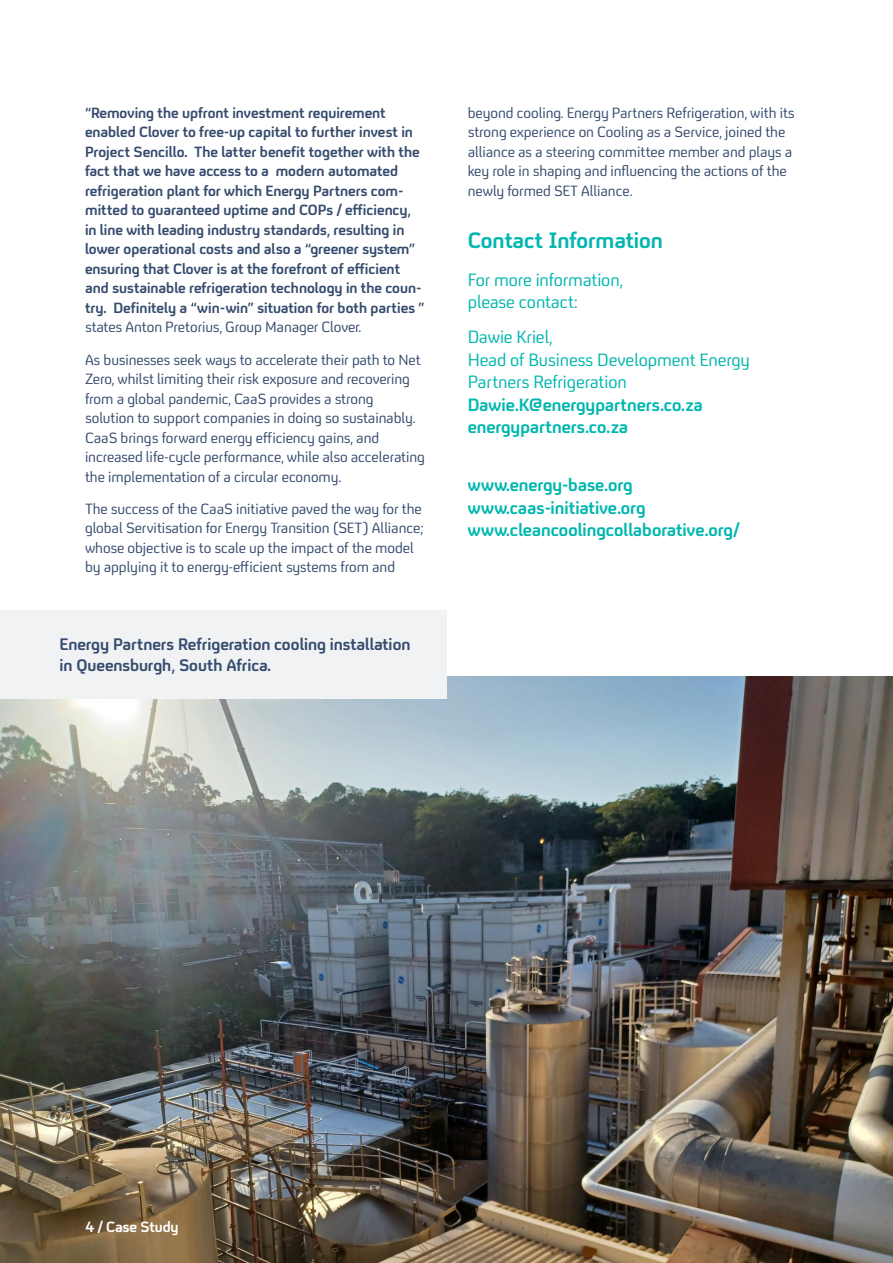
<style>
.page{position:relative;width:893px;height:1263px;background:#fff}
.page>*{position:absolute;margin:0;border:0;box-sizing:border-box;transform-origin:0 0}
.H2___Headline{font:22.5px "FS Untitled Bold 700";letter-spacing:-.005em;color:#00b7af}
.C2___Copy_12pt{font:18px/22.5px "FS Untitled Regular 400";letter-spacing:-.01em;color:#00b7af}
.C2___Copy_12pt-2{font:18px/22.5px "FS Untitled Bold 700";letter-spacing:-.005em;color:#00b7af}
.C4___Picture_caption{font:16.8px/20.7px "FS Untitled Bold 700";letter-spacing:-.005em;color:#364c6e}
.C1___Copy_10pt__Mast{font:15px/19.5px "FS Untitled Regular 400";letter-spacing:-.005em;color:#364c6e}
.C1___Copy_10pt__Mast-2{font:15px/19.5px "FS Untitled Bold 700";letter-spacing:-.005em;color:#364c6e}
.C1___Copy_10pt__Mast-3{font:15px "FS Untitled Bold 700";letter-spacing:-.02em;color:#fff}
.s1{font-family:"FS Untitled Regular 400"}
.s2{font-family:"FS Untitled Bold 700"}
</style>
<div class="page">
<img style="left:0;top:677px;width:893px;height:586px">
<div style="left:0;top:610px;width:446px;height:88px;background:#f1f2f4"></div>
<p class="C1___Copy_10pt__Mast-2" style="left:85px;top:103px;width:341px">“Removing the upfront investment requirement enabled Clover to free-up capital to further invest in Project Sencillo. The latter benefit together with the fact that we have access to a modern automated refrigeration plant for which Energy Partners com&shy;mitted to guaranteed uptime and COPs / efficiency, in line with leading industry standards, resulting in lower operational costs and also a “greener system” ensuring that Clover is at the forefront of efficient and sustainable refrigeration technology in the coun&shy;try. Definitely a “win-win” situation for both parties ” <span class="s1">states Anton Pretorius, Group Manager Clover.</span></p>
<p class="C1___Copy_10pt__Mast" style="left:85px;top:350px;width:341px">As businesses seek ways to accelerate their path to Net Zero, whilst limiting their risk exposure and recovering from a global pandemic, CaaS provides a strong solution to support companies in doing so sustainably.<br>CaaS brings forward energy efficiency gains, and increased life-cycle performance, while also accelerating the implementation of a circular economy.</p>
<p class="C1___Copy_10pt__Mast" style="left:85px;top:499px;width:340px">The success of the CaaS initiative paved the way for the global Servitisation for Energy Transition (SET) Alliance; whose objective is to scale up the impact of the model by applying it to energy-efficient systems from and</p>
<p class="C4___Picture_caption" style="left:60px;top:634px;width:352px">Energy Partners Refrigeration cooling installation in Queensburgh, South Africa.</p>
<p class="C1___Copy_10pt__Mast" style="left:468px;top:103px;width:329px">beyond cooling. Energy Partners Refrigeration, with its strong experience on Cooling as a Service, joined the alliance as a steering committee member and plays a key role in shaping and influencing the actions of the newly formed SET Alliance.</p>
<p class="H2___Headline" style="left:468px;top:228px;width:197px">Contact Information</p>
<p class="C2___Copy_12pt" style="left:468px;top:268px;width:157px">For more information, please contact:</p>
<p class="C2___Copy_12pt" style="left:468px;top:326px;width:284px">Dawie Kriel,<br>Head of Business Development Energy<br>Partners Refrigeration<br><span class="s2">Dawie.K@energypartners.co.za energypartners.co.za</span></p>
<p class="C2___Copy_12pt-2" style="left:468px;top:474px;width:273px">www.energy-base.org www.caas-initiative.org www.cleancoolingcollaborative.org/</p>
<p class="C1___Copy_10pt__Mast-3" style="left:85px;top:1218px;width:95px">4 / Case Study</p>
</div>
